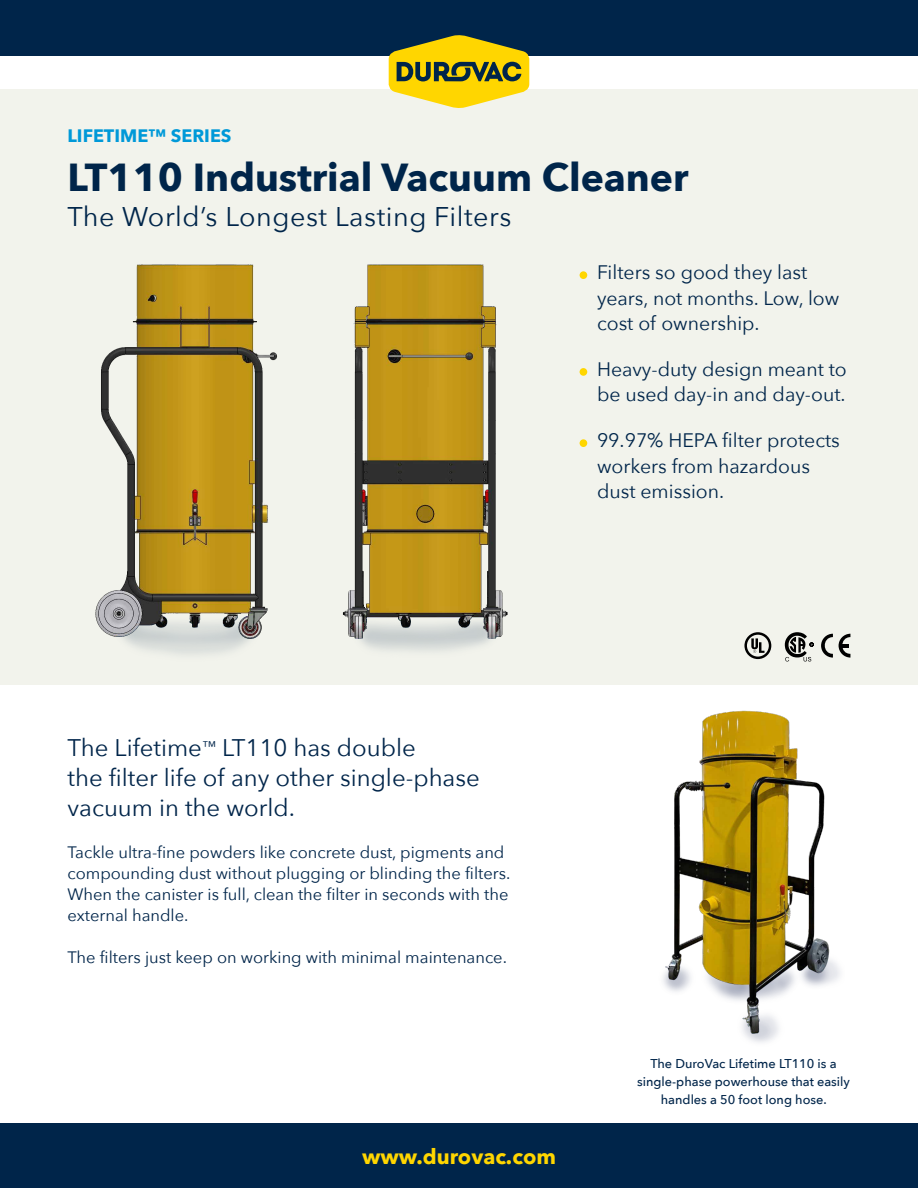
<style>
.page{position:relative;width:918px;height:1188px;background:#fff}
.page>*{position:absolute;margin:0;border:0;box-sizing:border-box;transform-origin:0 0}
.t1{font:700 39px "Avenir Next";color:#00254a}
.t2{font:27px "Avenir Next";letter-spacing:.02em;color:#00254a}
.t3{font:24px/30px "Avenir Next";color:#00254a}
.t4{font:700 21.15px "Avenir Next";color:#ffd600}
.t5{font:19.5px/25.5px "Avenir Next";color:#00254a}
.t6{font:700 18px "Avenir Next";color:#0099d8}
.t7{font:16.5px/21px "Avenir Next";color:#00254a}
.t8{font:500 12.75px/18px "Avenir Next";color:#00254a;text-align:center}
</style>
<div class="page">
<div style="left:0;top:89px;width:918px;height:596px;background:#f2f3ec"></div>
<div style="left:0;top:0;width:918px;height:55px;background:#00254a"></div>
<div style="left:0;top:1124px;width:918px;height:64px;background:#00254a"></div>
<img style="left:663px;top:710px;width:177px;height:333px">
<svg style="left:389px;top:35px;width:140px;height:73px"></svg>
<div style="left:580px;top:271px;width:7px;height:8px;background:#ffd600;border-radius:50%"></div>
<div style="left:580px;top:368px;width:7px;height:8px;background:#ffd600;border-radius:50%"></div>
<div style="left:580px;top:439px;width:7px;height:8px;background:#ffd600;border-radius:50%"></div>
<svg style="left:785px;top:632px;width:29px;height:29px"></svg>
<svg style="left:744px;top:632px;width:27px;height:27px"></svg>
<svg style="left:821px;top:634px;width:12px;height:24px"></svg>
<svg style="left:839px;top:634px;width:12px;height:24px"></svg>
<img style="left:95px;top:264px;width:413px;height:391px">
<p class="t6" style="left:68px;top:120px;width:166px">LIFETIME™ SERIES</p>
<h1 class="t1" style="left:68px;top:144px;width:622px">LT110 Industrial Vacuum Cleaner</h1>
<h2 class="t2" style="left:68px;top:194px;width:446px">The World’s Longest Lasting Filters</h2>
<p class="t5" style="left:597px;top:259px;width:244px">Filters so good they last years, not months. Low, low cost of ownership.</p>
<p class="t5" style="left:597px;top:355px;width:251px">Heavy-duty design meant to be used day-in and day-out.</p>
<p class="t5" style="left:597px;top:427px;width:244px">99.97% HEPA filter protects workers from hazardous dust emission.</p>
<h3 class="t3" style="left:67px;top:732px;width:414px">The Lifetime<sup>™</sup> LT110 has double<br>the filter life of any other single-phase vacuum in the world.</h3>
<p class="t7" style="left:68px;top:841px;width:444px">Tackle ultra-fine powders like concrete dust, pigments and compounding dust without plugging or blinding the filters.<br>When the canister is full, clean the filter in seconds with the external handle.</p>
<p class="t7" style="left:68px;top:946px;width:441px">The filters just keep on working with minimal maintenance.</p>
<p class="t4" style="left:362px;top:1138px;width:195px">www.durovac.com</p>
<p class="t8" style="left:637px;top:1054px;width:214px">The DuroVac Lifetime LT110 is a single-phase powerhouse that easily handles a 50 foot long hose.</p>
</div>
